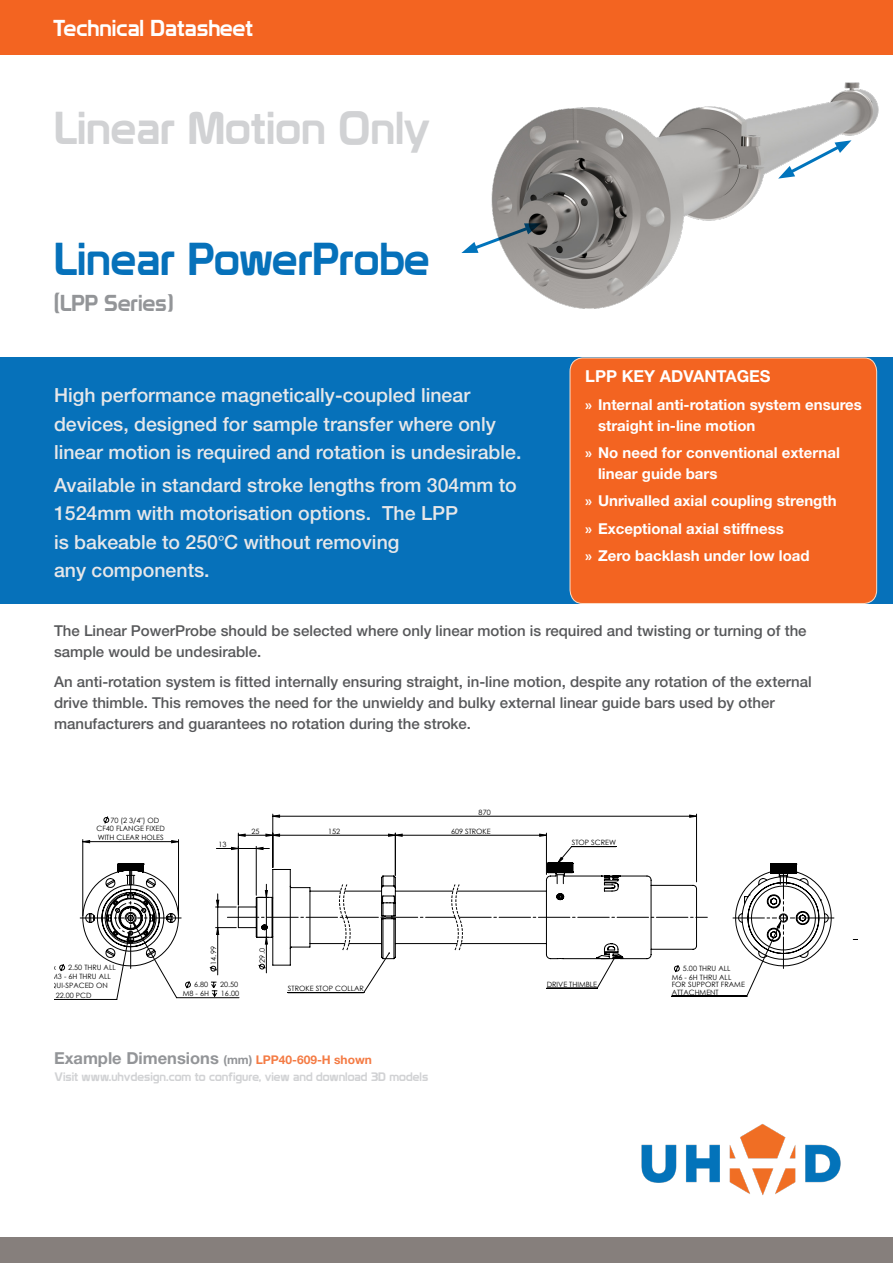
<style>
.page{position:relative;width:893px;height:1263px;background:#fff}
.page>*{position:absolute;margin:0;border:0;box-sizing:border-box;transform-origin:0 0}
.PRODUCT_NAME{font:45px "Prototype";color:#0671ba}
.PRODUCT_NAME-2{font:45px "Prototype";color:#d1d2d4}
.t1{font:22.5px "Prototype";color:#fff}
.SUB_HEADING{font:22.5px "Prototype";color:#939598}
.BLK_BOX_WHITE_TEXT{font:500 19.5px/28.5px "Helvetica Neue";color:#e6e7e9}
.SMALL_BLUE_HEADING{font:700 16.5px "Helvetica Neue";color:#939598}
.Orange_heading{font:700 16.5px "Helvetica Neue";color:#fff}
.MAIN_COPY{font:500 15px/21px "Helvetica Neue";color:#57585a}
.t2{font:700 15px/21px "Helvetica Neue";color:#fff}
.PRODUCT_NAME-3{font:12px "Prototype";color:#d1d2d4}
.t3{font:7.35px/8.7px "Century Gothic";color:#000}
.t4{font:5.1px "Century Gothic";color:#000;scale:.92 1}
.t5{font:5.1px "Century Gothic";color:#000}
.s1{font-family:"Myriad Pro";font-weight:400}
.s2{font-family:"Myriad Pro"}
.s3{font-size:12px}
.s4{font-size:12px;color:#f47b44}
</style>
<div class="page">
<img style="left:491px;top:82px;width:388px;height:227px">
<div style="left:0;top:0;width:893px;height:54px;background:#f36421"></div>
<div style="left:0;top:357px;width:893px;height:247px;background:#0671ba"></div>
<div style="left:570px;top:358px;width:307px;height:245px;background:#f36421;border-radius:13px"></div>
<div style="left:570px;top:358px;width:307px;height:246px;border:1px solid #fddcc5;border-radius:13px"></div>
<div style="left:0;top:1237px;width:893px;height:26px;background:#867f7c"></div>
<img style="left:641px;top:1124px;width:200px;height:71px">
<svg style="left:103px;top:816px;width:6px;height:8px"></svg>
<hr style="left:273px;top:814px;width:1px;height:53px;background:#000">
<hr style="left:696px;top:814px;width:1px;height:68px;background:#000">
<hr style="left:83px;top:839px;width:1px;height:77px;background:#000">
<svg style="left:216px;top:815px;width:480px;height:35px"></svg>
<svg style="left:82px;top:840px;width:97px;height:3px"></svg>
<svg style="left:79px;top:863px;width:756px;height:135px"></svg>
<svg style="left:778px;top:140px;width:73px;height:39px"></svg>
<svg style="left:461px;top:223px;width:80px;height:30px"></svg>
<p class="t1" style="left:53px;top:14px;width:202px">Technical Datasheet</p>
<p class="PRODUCT_NAME-2" style="left:54px;top:101px;width:377px">Linear Motion Only</p>
<p class="PRODUCT_NAME" style="left:54px;top:232px;width:377px">Linear PowerProbe</p>
<p class="SUB_HEADING" style="left:54px;top:290px;width:121px">(LPP Series)</p>
<p class="BLK_BOX_WHITE_TEXT" style="left:54px;top:381px;width:469px">High performance magnetically-coupled linear devices, designed for sample transfer where only linear motion is required and rotation is undesirable.</p>
<p class="BLK_BOX_WHITE_TEXT" style="left:54px;top:470px;width:464px">Available in standard stroke lengths from 304mm to 1524mm with motorisation options. The LPP<br>is bakeable to 250<span class="s1">°</span>C without removing<br>any components.</p>
<p class="Orange_heading" style="left:585px;top:366px;width:187px">LPP KEY ADVANTAGES</p>
<p class="t2" style="left:598px;top:393px;width:265px;text-indent:-13px"><span class="s2">»</span> Internal anti-rotation system ensures straight in-line motion</p>
<p class="t2" style="left:598px;top:442px;width:243px;text-indent:-13px"><span class="s2">»</span> No need for conventional external linear guide bars</p>
<p class="t2" style="left:585px;top:490px;width:253px"><span class="s2">»</span> Unrivalled axial coupling strength</p>
<p class="t2" style="left:585px;top:517px;width:200px"><span class="s2">»</span> Exceptional axial stiffness</p>
<p class="t2" style="left:585px;top:545px;width:226px"><span class="s2">»</span> Zero backlash under low load</p>
<p class="MAIN_COPY" style="left:54px;top:620px;width:754px">The Linear PowerProbe should be selected where only linear motion is required and twisting or turning of the sample would be undesirable.</p>
<p class="MAIN_COPY" style="left:54px;top:671px;width:759px">An anti-rotation system is fitted internally ensuring straight, in-line motion, despite any rotation of the external drive thimble. This removes the need for the unwieldy and bulky external linear guide bars used by other manufacturers and guarantees no rotation during the stroke.</p>
<p class="t4" style="left:88px;top:644px;width:4px">1</p>
<p class="t5" style="left:191px;top:644px;width:4px">2</p>
<p class="t3" style="left:96px;top:815px;width:70px;text-indent:14px">70 (2 3/4") OD<br>CF40 FLANGE FIXED<br>WITH CLEAR HOLES</p>
<p class="t3" style="left:218px;top:840px;width:10px">13</p>
<p class="t3" style="left:252px;top:826px;width:10px">25</p>
<p class="t3" style="left:479px;top:807px;width:14px">870</p>
<p class="t3" style="left:328px;top:826px;width:14px">152</p>
<p class="t3" style="left:451px;top:826px;width:41px">609 STROKE</p>
<p class="t3" style="left:46px;top:963px;width:11px">3 x</p>
<p class="t3" style="left:68px;top:963px;width:49px">2.50 THRU ALL</p>
<p class="t3" style="left:51px;top:972px;width:61px">M3 - 6H THRU ALL</p>
<p class="t3" style="left:46px;top:981px;width:63px">EQUI-SPACED ON</p>
<p class="t3" style="left:46px;top:990px;width:47px">A 22.00 PCD</p>
<p class="t3" style="left:209px;top:964px;width:20px;rotate:-90deg">14.99</p>
<p class="t3" style="left:194px;top:980px;width:16px">6.80</p>
<p class="t3" style="left:220px;top:980px;width:20px">20.50</p>
<p class="t3" style="left:183px;top:989px;width:28px">M8 - 6H</p>
<p class="t3" style="left:221px;top:989px;width:20px">16.00</p>
<p class="t3" style="left:258px;top:962px;width:16px;rotate:-90deg">29.0</p>
<p class="t3" style="left:288px;top:984px;width:77px">STROKE STOP COLLAR</p>
<p class="SMALL_BLUE_HEADING" style="left:54px;top:1048px;width:319px">Example Dimensions <span class="s3">(mm)</span> <span class="s4">LPP40-609-H shown</span></p>
<p class="PRODUCT_NAME-3" style="left:54px;top:1069px;width:375px">Visit www.uhvdesign.com to configure, view and download 3D models</p>
<p class="t3" style="left:572px;top:838px;width:46px">STOP SCREW</p>
<p class="t3" style="left:547px;top:980px;width:52px">DRIVE THIMBLE</p>
<p class="t3" style="left:672px;top:964px;width:61px;text-align:right">5.00 THRU ALL<br>M6 - 6H THRU ALL</p>
<p class="t3" style="left:672px;top:981px;width:75px;line-height:7.4px">FOR SUPPORT FRAME<br>ATTACHMENT</p>
</div>
